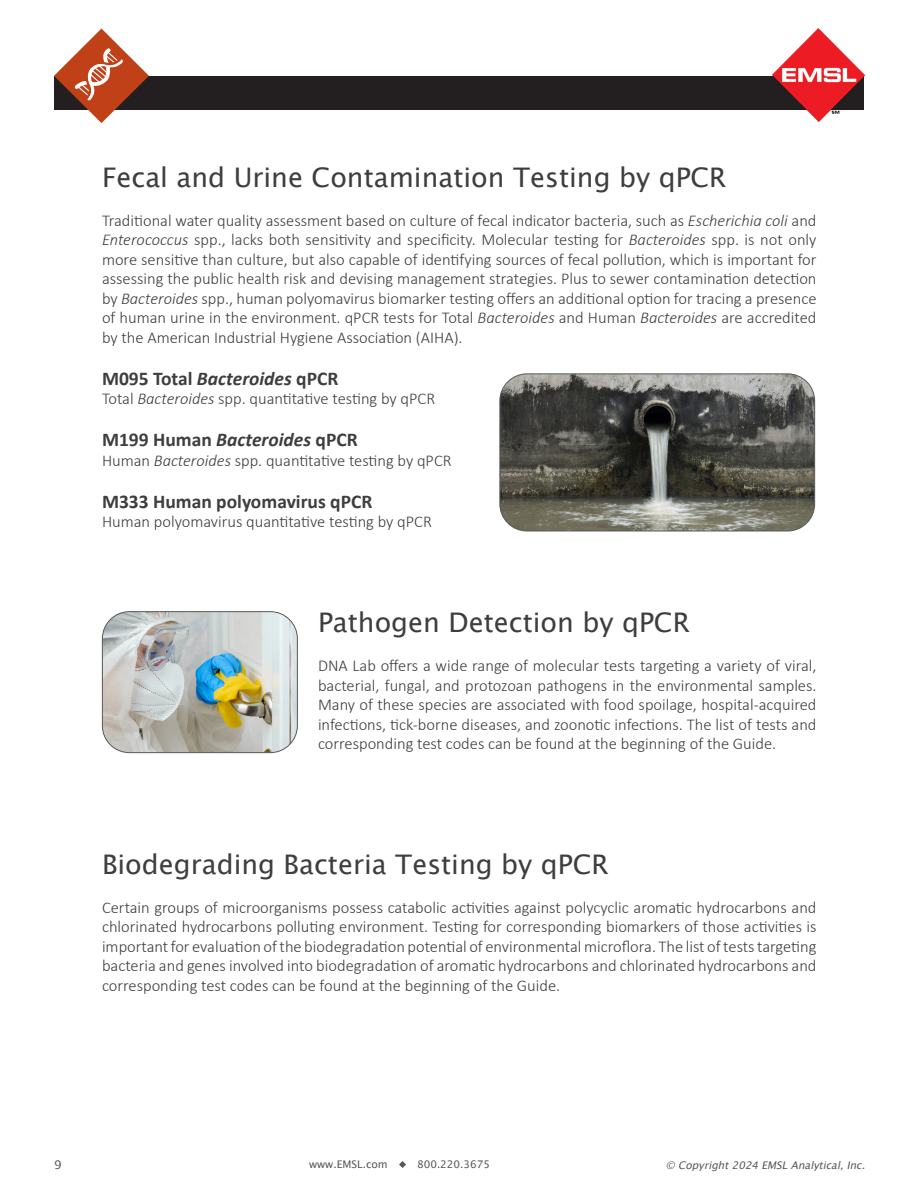
<style>
.page{position:relative;width:918px;height:1188px;background:#fff}
.page>*{position:absolute;margin:0;border:0;box-sizing:border-box;transform-origin:0 0}
.t1{font:27px "Lucida Sans Unicode";color:#3e3e3f}
.t2{font:700 19.5px "Calibri";color:#3e3e3f}
.t3{font:300 16.5px/19.5px "Calibri";color:#3e3e3f;text-align:justify}
.t4{font:12px "Lucida Sans Unicode";color:#57585a}
.t5{font:italic 10.5px "Lucida Sans Unicode";color:#57585a}
.t6{font:10.5px "Lucida Sans Unicode";color:#57585a}
.s1{font-style:italic}
</style>
<div class="page">
<svg style="left:399px;top:1161px;width:7px;height:7px"></svg>
<div style="left:54px;top:76px;width:810px;height:34px;background:#231f20"></div>
<img style="left:772px;top:29px;width:94px;height:93px">
<svg style="left:54px;top:29px;width:95px;height:94px"></svg>
<img style="left:500px;top:374px;width:315px;height:157px">
<div style="left:500px;top:374px;width:315px;height:157px;border:1px solid #57585a;border-radius:27px"></div>
<img style="left:102px;top:613px;width:194px;height:140px">
<div style="left:102px;top:611px;width:196px;height:142px;border:1px solid #57585a;border-radius:27px"></div>
<p class="t1" style="left:102px;top:156px;width:626px">Fecal and Urine Contamination Testing by qPCR</p>
<p class="t3" style="left:102px;top:210px;width:716px">Traditional water quality assessment based on culture of fecal indicator bacteria, such as <span class="s1">Escherichia coli</span> and <span class="s1">Enterococcus</span> spp., lacks both sensitivity and specificity. Molecular testing for <span class="s1">Bacteroides</span> spp. is not only more sensitive than culture, but also capable of identifying sources of fecal pollution, which is important for assessing the public health risk and devising management strategies. Plus to sewer contamination detection by <span class="s1">Bacteroides</span> spp., human polyomavirus biomarker testing offers an additional option for tracing a presence of human urine in the environment. qPCR tests for Total <span class="s1">Bacteroides</span> and Human <span class="s1">Bacteroides</span> are accredited by the American Industrial Hygiene Association (AIHA).</p>
<p class="t2" style="left:102px;top:365px;width:238px">M095 Total <span class="s1">Bacteroides</span> qPCR</p>
<p class="t3" style="left:102px;top:389px;width:335px">Total <span class="s1">Bacteroides</span> spp. quantitative testing by qPCR</p>
<p class="t2" style="left:102px;top:426px;width:257px">M199 Human <span class="s1">Bacteroides</span> qPCR</p>
<p class="t3" style="left:102px;top:450px;width:351px">Human <span class="s1">Bacteroides</span> spp. quantitative testing by qPCR</p>
<p class="t2" style="left:102px;top:488px;width:272px">M333 Human polyomavirus qPCR</p>
<p class="t3" style="left:102px;top:512px;width:331px">Human polyomavirus quantitative testing by qPCR</p>
<p class="t1" style="left:318px;top:601px;width:373px">Pathogen Detection by qPCR</p>
<p class="t3" style="left:318px;top:656px;width:500px">DNA Lab offers a wide range of molecular tests targeting a variety of viral, bacterial, fungal, and protozoan pathogens in the environmental samples.<br>Many of these species are associated with food spoilage, hospital-acquired infections, tick-borne diseases, and zoonotic infections. The list of tests and corresponding test codes can be found at the beginning of the Guide.</p>
<p class="t1" style="left:102px;top:843px;width:508px">Biodegrading Bacteria Testing by qPCR</p>
<p class="t3" style="left:102px;top:897px;width:716px">Certain groups of microorganisms possess catabolic activities against polycyclic aromatic hydrocarbons and chlorinated hydrocarbons polluting environment. Testing for corresponding biomarkers of those activities is important for evaluation of the biodegradation potential of environmental microflora. The list of tests targeting bacteria and genes involved into biodegradation of aromatic hydrocarbons and chlorinated hydrocarbons and corresponding test codes can be found at the beginning of the Guide.</p>
<p class="t4" style="left:54px;top:1155px;width:9px">9</p>
<p class="t6" style="left:309px;top:1156px;width:80px">www.EMSL.com</p>
<p class="t6" style="left:417px;top:1156px;width:74px">800.220.3675</p>
<p class="t5" style="left:666px;top:1157px;width:204px">© Copyright2024 EMSLAnalytical,Inc.</p>
</div>
